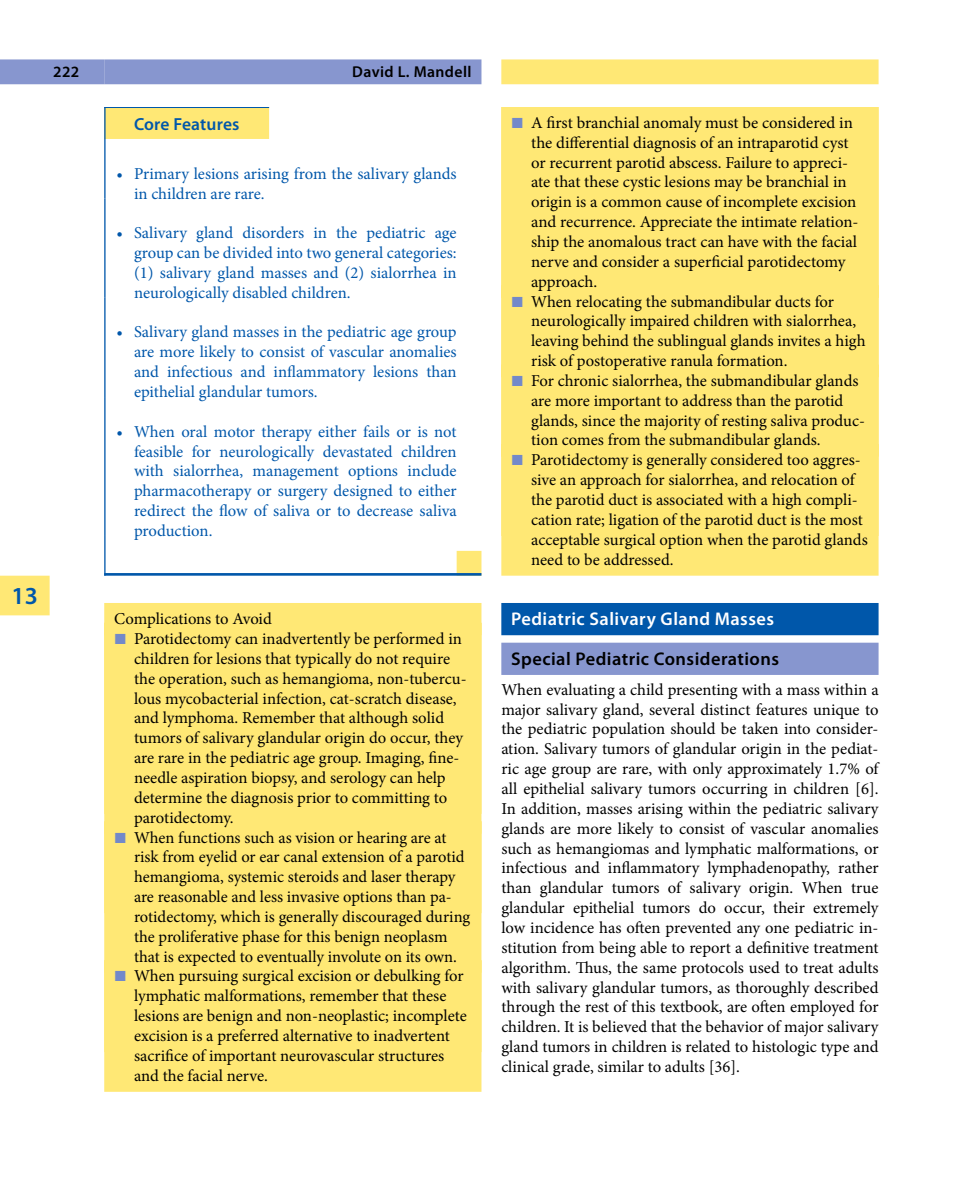
<style>
.page{position:relative;width:958px;height:1201px;background:#fff}
.page>*{position:absolute;margin:0;border:0;box-sizing:border-box;transform-origin:0 0}
.t1{font:600 24.5px "Myriad Pro";color:#0057aa}
.t2{font:600 18.38px "Myriad Pro";letter-spacing:.025em;color:#000}
.t3{font:600 18.38px "Myriad Pro";letter-spacing:.025em;color:#fff}
.t4{font:600 17.5px "Myriad Pro";letter-spacing:.005em;color:#0057aa}
.t5{font:16.62px/19.8px "Minion Pro";color:#000}
.t6{font:16.62px/19.8px "Minion Pro";color:#0057aa}
.t7{font:600 15.75px "Myriad Pro";letter-spacing:.025em;color:#000}
</style>
<div class="page">
<div style="left:104px;top:107px;width:165px;height:32px;background:#ffe875"></div>
<hr style="left:104px;top:107px;width:165px;height:1px;background:#0057aa">
<hr style="left:104px;top:139px;width:1px;height:59px;background:#0057aa">
<hr style="left:104px;top:198px;width:1px;height:100px;background:#0057aa">
<hr style="left:104px;top:298px;width:1px;height:99px;background:#0057aa">
<hr style="left:104px;top:397px;width:1px;height:139px;background:#0057aa">
<div style="left:456px;top:551px;width:25px;height:24px;background:#ffe875"></div>
<hr style="left:104px;top:573px;width:377px;height:2px;background:#0057aa">
<div style="left:104px;top:603px;width:377px;height:32px;background:#ffe875"></div>
<div style="left:104px;top:623px;width:377px;height:210px;background:#ffe875"></div>
<div style="left:104px;top:821px;width:377px;height:151px;background:#ffe875"></div>
<div style="left:104px;top:960px;width:377px;height:131px;background:#ffe875"></div>
<hr style="left:104px;top:107px;width:1px;height:32px;background:#0057aa">
<hr style="left:104px;top:536px;width:1px;height:39px;background:#0057aa">
<div style="left:501px;top:107px;width:377px;height:191px;background:#ffe875"></div>
<div style="left:501px;top:285px;width:377px;height:92px;background:#ffe875"></div>
<div style="left:501px;top:365px;width:377px;height:91px;background:#ffe875"></div>
<div style="left:501px;top:444px;width:377px;height:131px;background:#ffe875"></div>
<div style="left:501px;top:603px;width:377px;height:32px;background:#0057aa"></div>
<div style="left:501px;top:642px;width:377px;height:33px;background:#8796cf"></div>
<div style="left:0;top:59px;width:104px;height:25px;background:#8796cf"></div>
<div style="left:501px;top:59px;width:377px;height:25px;background:#ffe875"></div>
<div style="left:104px;top:59px;width:377px;height:25px;background:#8796cf"></div>
<div style="left:0;top:575px;width:50px;height:40px;background:#ffe875"></div>
<p class="t7" style="left:53px;top:61px;width:28px">222</p>
<p class="t7" style="left:352px;top:61px;width:121px">David L. Mandell</p>
<p class="t4" style="left:134px;top:113px;width:107px">Core Features</p>
<p class="t6" style="left:134px;top:163px;width:324px;text-indent:-17px">• Primary lesions arising from the salivary glands in children are rare.</p>
<p class="t6" style="left:134px;top:223px;width:324px;text-align:justify;text-indent:-17px">• Salivary gland disorders in the pediatric age group can be divided into two general categories: (1) salivary gland masses and (2) sialorrhea in neurologically disabled children.</p>
<p class="t6" style="left:134px;top:322px;width:324px;text-align:justify;text-indent:-17px">• Salivary gland masses in the pediatric age group are more likely to consist of vascular anomalies and infectious and inflammatory lesions than epithelial glandular tumors.</p>
<p class="t6" style="left:134px;top:421px;width:324px;text-indent:-17px">• When oral motor therapy either fails or is not feasible for neurologically devastated children with sialorrhea, management options include pharmacotherapy or surgery designed to either redirect the flow of saliva or to decrease saliva production.</p>
<h1 class="t1" style="left:12px;top:580px;width:28px">13</h1>
<p class="t5" style="left:134px;top:609px;width:338px;text-indent:-20px">Complications to Avoid<br>Parotidectomy can inadvertently be performed in children for lesions that typically do not require the operation, such as hemangioma, non-tubercu&shy;lous mycobacterial infection, cat-scratch disease, and lymphoma. Remember that although solid tumors of salivary glandular origin do occur, they are rare in the pediatric age group. Imaging, fine&shy;needle aspiration biopsy, and serology can help determine the diagnosis prior to committing to parotidectomy.<br>When functions such as vision or hearing are at risk from eyelid or ear canal extension of a parotid hemangioma, systemic steroids and laser therapy are reasonable and less invasive options than pa&shy;rotidectomy, which is generally discouraged during the proliferative phase for this benign neoplasm that is expected to eventually involute on its own.<br>When pursuing surgical excision or debulking for lymphatic malformations, remember that these lesions are benign and non-neoplastic; incomplete excision is a preferred alternative to inadvertent sacrifice of important neurovascular structures and the facial nerve.</p>
<p class="t5" style="left:531px;top:113px;width:338px">A first branchial anomaly must be considered in the differential diagnosis of an intraparotid cyst<br>or recurrent parotid abscess. Failure to appreci&shy;ate that these cystic lesions may be branchial in origin is a common cause of incomplete excision and recurrence. Appreciate the intimate relation&shy;ship the anomalous tract can have with the facial nerve and consider a superficial parotidectomy approach.<br>When relocating the submandibular ducts for neurologically impaired children with sialorrhea, leaving behind the sublingual glands invites a high risk of postoperative ranula formation.<br>For chronic sialorrhea, the submandibular glands are more important to address than the parotid glands, since the majority of resting saliva produc&shy;tion comes from the submandibular glands.<br>Parotidectomy is generally considered too aggres&shy;sive an approach for sialorrhea, and relocation of the parotid duct is associated with a high compli&shy;cation rate; ligation of the parotid duct is the most acceptable surgical option when the parotid glands need to be addressed.</p>
<p class="t3" style="left:511px;top:607px;width:264px">Pediatric Salivary Gland Masses</p>
<p class="t2" style="left:511px;top:647px;width:269px">Special Pediatric Considerations</p>
<p class="t5" style="left:501px;top:679px;width:379px">When evaluating a child presenting with a mass within a major salivary gland, several distinct features unique to the pediatric population should be taken into consider&shy;ation. Salivary tumors of glandular origin in the pediat&shy;ric age group are rare, with only approximately 1.7% of all epithelial salivary tumors occurring in children [6].<br>In addition, masses arising within the pediatric salivary glands are more likely to consist of vascular anomalies such as hemangiomas and lymphatic malformations, or infectious and inflammatory lymphadenopathy, rather than glandular tumors of salivary origin. When true glandular epithelial tumors do occur, their extremely low incidence has often prevented any one pediatric in&shy;stitution from being able to report a definitive treatment algorithm. Thus, the same protocols used to treat adults with salivary glandular tumors, as thoroughly described through the rest of this textbook, are often employed for children. It is believed that the behavior of major salivary gland tumors in children is related to histologic type and clinical grade, similar to adults [36].</p>
</div>
